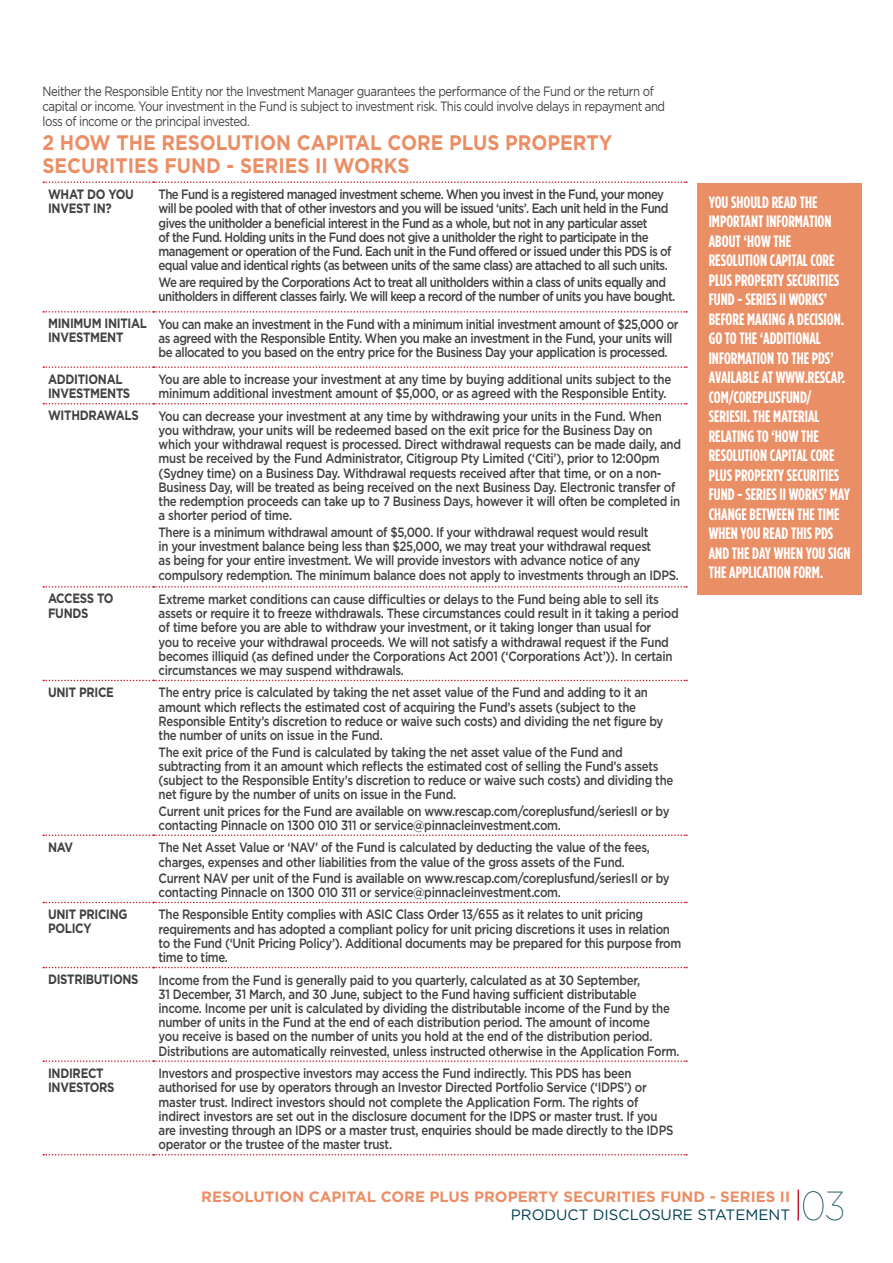
<style>
.page{position:relative;width:893px;height:1263px;background:#fff}
.page>*{position:absolute;margin:0;border:0;box-sizing:border-box;transform-origin:0 0}
.t1{font:100 40.5px "Gotham";color:#003e52;scale:.88 1}
.t2{font:700 21px/22.5px "Gotham";color:#ea8e65;scale:.9 1}
.t3{font:700 16.5px/19.5px "Gotham Condensed";color:#fff}
.t4{font:700 15px "Gotham";color:#ea8e65}
.t5{font:15px "Gotham";color:#003e52}
.t6{font:500 13.5px/14.2px "Gotham";letter-spacing:-.025em;color:#414042;scale:.85 1}
.t7{font:500 13.5px/14.2px "Gotham";letter-spacing:-.05em;color:#414042;scale:.85 1}
.t8{font:13.5px/15px "Gotham";letter-spacing:-.04em;color:#414042;scale:.85 1}
.t9{font:700 13.5px/14.2px "Gotham";letter-spacing:-.025em;color:#414042;scale:.85 1}
</style>
<div class="page">
<hr style="left:797px;top:1189px;width:2px;height:31px;background:#c61c2c">
<div style="left:697px;top:183px;width:165px;height:411px;background:#ea8e65"></div>
<svg style="left:43px;top:181px;width:644px;height:2px"></svg>
<svg style="left:43px;top:311px;width:644px;height:2px"></svg>
<svg style="left:43px;top:366px;width:644px;height:2px"></svg>
<svg style="left:43px;top:403px;width:644px;height:1px"></svg>
<svg style="left:43px;top:586px;width:644px;height:2px"></svg>
<svg style="left:43px;top:680px;width:644px;height:1px"></svg>
<svg style="left:43px;top:834px;width:644px;height:2px"></svg>
<svg style="left:43px;top:902px;width:644px;height:1px"></svg>
<svg style="left:43px;top:967px;width:644px;height:1px"></svg>
<svg style="left:43px;top:1060px;width:644px;height:2px"></svg>
<svg style="left:43px;top:1154px;width:644px;height:1px"></svg>
<p class="t8" style="left:43px;top:83px;width:734px">Neither the Responsible Entity nor the Investment Manager guarantees the performance of the Fund or the return of capital or income. Your investment in the Fund is subject to investment risk. This could involve delays in repayment and loss of income or the principal invested.</p>
<h2 class="t2" style="left:43px;top:132px;width:635px">2 HOW THE RESOLUTION CAPITAL CORE PLUS PROPERTY<br>SECURITIES FUND - SERIES II WORKS</h2>
<p class="t9" style="left:48px;top:187px;width:102px">WHAT DO YOU<br>INVEST IN?</p>
<p class="t7" style="left:159px;top:187px;width:605px">The Fund is a registered managed investment scheme. When you invest in the Fund, your money will be pooled with that of other investors and you will be issued ‘units’. Each unit held in the Fund gives the unitholder a beneficial interest in the Fund as a whole, but not in any particular asset<br>of the Fund. Holding units in the Fund does not give a unitholder the right to participate in the management or operation of the Fund. Each unit in the Fund offered or issued under this PDS is of equal value and identical rights (as between units of the same class) are attached to all such units.</p>
<p class="t7" style="left:159px;top:274px;width:609px">We are required by the Corporations Act to treat all unitholders within a class of units equally and unitholders in different classes fairly. We will keep a record of the number of units you have bought.</p>
<p class="t9" style="left:48px;top:316px;width:118px">MINIMUM INITIAL<br>INVESTMENT</p>
<p class="t6" style="left:159px;top:316px;width:613px">You can make an investment in the Fund with a minimum initial investment amount of $25,000 or as agreed with the Responsible Entity. When you make an investment in the Fund, your units will be allocated to you based on the entry price for the Business Day your application is processed.</p>
<p class="t9" style="left:48px;top:371px;width:98px">ADDITIONAL<br>INVESTMENTS</p>
<p class="t6" style="left:159px;top:372px;width:605px">You are able to increase your investment at any time by buying additional units subject to the minimum additional investment amount of $5,000, or as agreed with the Responsible Entity.</p>
<p class="t9" style="left:48px;top:408px;width:108px">WITHDRAWALS</p>
<p class="t6" style="left:159px;top:408px;width:616px">You can decrease your investment at any time by withdrawing your units in the Fund. When you withdraw, your units will be redeemed based on the exit price for the Business Day on which your withdrawal request is processed. Direct withdrawal requests can be made daily, and must be received by the Fund Administrator, Citigroup Pty Limited (‘Citi’), prior to 12:00pm (Sydney time) on a Business Day. Withdrawal requests received after that time, or on a non-Business Day, will be treated as being received on the next Business Day. Electronic transfer of the redemption proceeds can take up to 7 Business Days, however it will often be completed in a shorter period of time.</p>
<p class="t6" style="left:159px;top:524px;width:613px">There is a minimum withdrawal amount of $5,000. If your withdrawal request would result<br>in your investment balance being less than $25,000, we may treat your withdrawal request<br>as being for your entire investment. We will provide investors with advance notice of any compulsory redemption. The minimum balance does not apply to investments through an IDPS.</p>
<p class="t9" style="left:48px;top:591px;width:79px">ACCESS TO<br>FUNDS</p>
<p class="t6" style="left:159px;top:591px;width:614px">Extreme market conditions can cause difficulties or delays to the Fund being able to sell its assets or require it to freeze withdrawals. These circumstances could result in it taking a period of time before you are able to withdraw your investment, or it taking longer than usual for<br>you to receive your withdrawal proceeds. We will not satisfy a withdrawal request if the Fund becomes illiquid (as defined under the Corporations Act 2001 (‘Corporations Act’)). In certain circumstances we may suspend withdrawals.</p>
<p class="t9" style="left:48px;top:685px;width:79px">UNIT PRICE</p>
<p class="t6" style="left:159px;top:685px;width:595px">The entry price is calculated by taking the net asset value of the Fund and adding to it an amount which reflects the estimated cost of acquiring the Fund’s assets (subject to the Responsible Entity’s discretion to reduce or waive such costs) and dividing the net figure by the number of units on issue in the Fund.</p>
<p class="t6" style="left:159px;top:744px;width:607px">The exit price of the Fund is calculated by taking the net asset value of the Fund and subtracting from it an amount which reflects the estimated cost of selling the Fund’s assets (subject to the Responsible Entity’s discretion to reduce or waive such costs) and dividing the net figure by the number of units on issue in the Fund.</p>
<p class="t6" style="left:159px;top:803px;width:603px">Current unit prices for the Fund are available on www.rescap.com/coreplusfund/seriesII or by contacting Pinnacle on 1300 010 311 or service@pinnacleinvestment.com.</p>
<p class="t9" style="left:48px;top:840px;width:31px">NAV</p>
<p class="t6" style="left:159px;top:840px;width:580px">The Net Asset Value or ‘NAV’ of the Fund is calculated by deducting the value of the fees, charges, expenses and other liabilities from the value of the gross assets of the Fund.</p>
<p class="t6" style="left:159px;top:871px;width:603px">Current NAV per unit of the Fund is available on www.rescap.com/coreplusfund/seriesII or by contacting Pinnacle on 1300 010 311 or service@pinnacleinvestment.com.</p>
<p class="t9" style="left:48px;top:907px;width:95px">UNIT PRICING<br>POLICY</p>
<p class="t6" style="left:159px;top:907px;width:616px">The Responsible Entity complies with ASIC Class Order 13/655 as it relates to unit pricing requirements and has adopted a compliant policy for unit pricing discretions it uses in relation to the Fund (‘Unit Pricing Policy’). Additional documents may be prepared for this purpose from time to time.</p>
<p class="t9" style="left:48px;top:972px;width:108px">DISTRIBUTIONS</p>
<p class="t6" style="left:159px;top:972px;width:614px">Income from the Fund is generally paid to you quarterly, calculated as at 30 September,<br>31 December, 31 March, and 30 June, subject to the Fund having sufficient distributable income. Income per unit is calculated by dividing the distributable income of the Fund by the number of units in the Fund at the end of each distribution period. The amount of income<br>you receive is based on the number of units you hold at the end of the distribution period.<br>Distributions are automatically reinvested, unless instructed otherwise in the Application Form.</p>
<p class="t9" style="left:48px;top:1065px;width:80px">INDIRECT<br>INVESTORS</p>
<p class="t6" style="left:159px;top:1066px;width:607px">Investors and prospective investors may access the Fund indirectly. This PDS has been authorised for use by operators through an Investor Directed Portfolio Service (‘IDPS’) or master trust. Indirect investors should not complete the Application Form. The rights of indirect investors are set out in the disclosure document for the IDPS or master trust. If you are investing through an IDPS or a master trust, enquiries should be made directly to the IDPS operator or the trustee of the master trust.</p>
<p class="t3" style="left:709px;top:192px;width:143px">YOU SHOULD READ THE<br>IMPORTANT INFORMATION<br>ABOUT ‘HOW THE<br>RESOLUTION CAPITAL CORE<br>PLUS PROPERTY SECURITIES<br>FUND - SERIES II WORKS’<br>BEFORE MAKING A DECISION.<br>GO TO THE ‘ADDITIONAL<br>INFORMATION TO THE PDS’<br>AVAILABLE AT WWW.RESCAP.<br>COM/COREPLUSFUND/<br>SERIESII. THE MATERIAL<br>RELATING TO ‘HOW THE<br>RESOLUTION CAPITAL CORE<br>PLUS PROPERTY SECURITIES<br>FUND - SERIES II WORKS’ MAY<br>CHANGE BETWEEN THE TIME<br>WHEN YOU READ THIS PDS<br>AND THE DAY WHEN YOU SIGN<br>THE APPLICATION FORM.</p>
<p class="t4" style="left:201px;top:1187px;width:590px">RESOLUTION CAPITAL CORE PLUS PROPERTY SECURITIES FUND - SERIES II</p>
<p class="t5" style="left:511px;top:1205px;width:281px">PRODUCT DISCLOSURE STATEMENT</p>
<h1 class="t1" style="left:801px;top:1184px;width:51px">03</h1>
</div>
